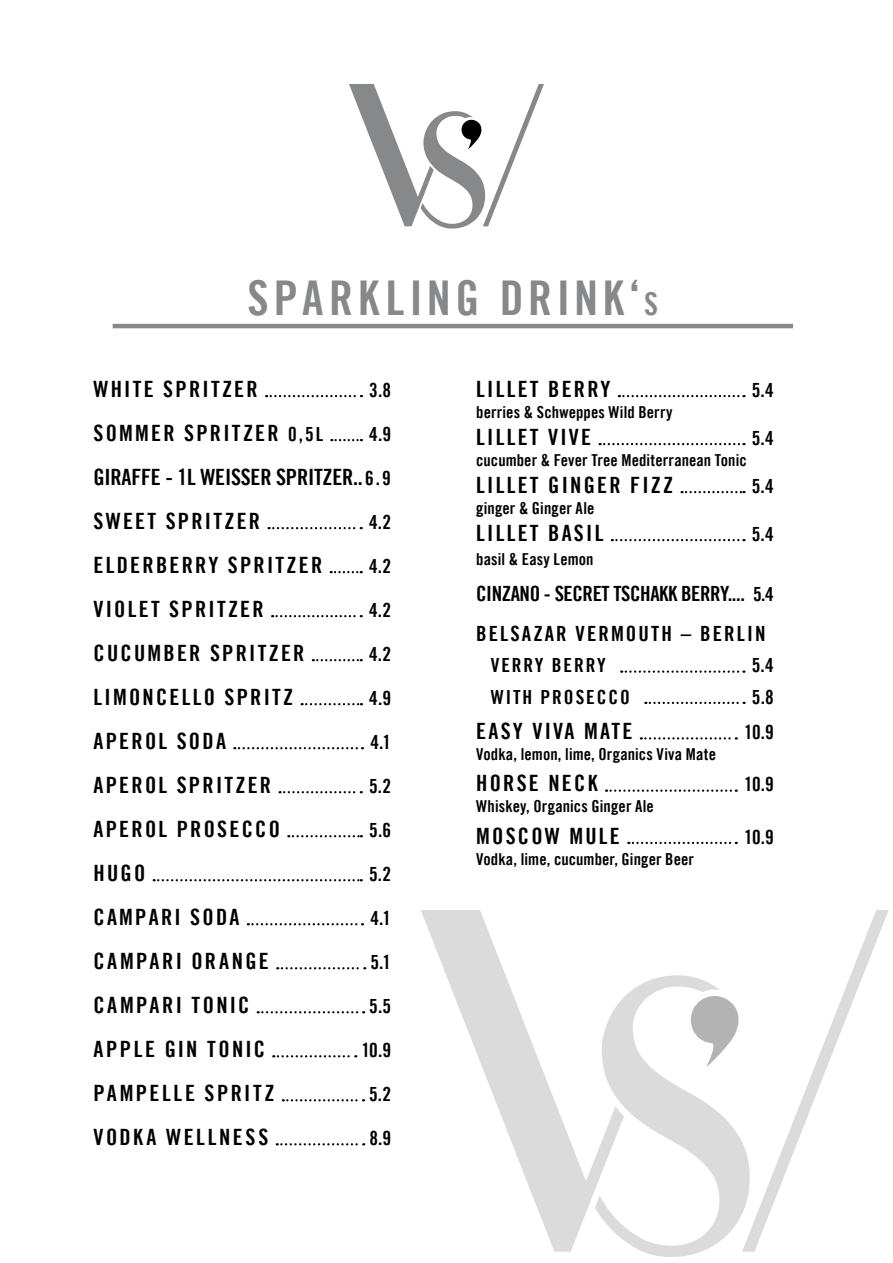
<style>
.page{position:relative;width:893px;height:1263px;background:#fff}
.page>*{position:absolute;margin:0;border:0;box-sizing:border-box;transform-origin:0 0}
.t1{font:48px "Trade Gothic Bold Cond Twenty";letter-spacing:.095em;color:#87888a}
.t2{font:22.5px "Trade Gothic Bold Cond Twenty";letter-spacing:.1em;color:#000}
.t3{font:22.5px/44px "Trade Gothic Bold Cond Twenty";letter-spacing:-.01em;color:#000}
.t4{font:22.5px "Trade Gothic Bold Cond Twenty";letter-spacing:.12em;color:#000}
.t5{font:21px/40.2px "Trade Gothic Bold Cond Twenty";letter-spacing:-.02em;color:#000}
.t6{font:19.5px "Trade Gothic Bold Cond Twenty";letter-spacing:.1em;color:#000}
.t7{font:16.5px "Trade Gothic Bold Cond Twenty";letter-spacing:.005em;color:#000}
.s1{font-size:31.5px}
.s2{font-size:19.5px}
</style>
<div class="page">
<svg style="left:266px;top:395px;width:96px;height:2px"></svg>
<svg style="left:331px;top:439px;width:31px;height:2px"></svg>
<svg style="left:269px;top:527px;width:93px;height:2px"></svg>
<svg style="left:331px;top:571px;width:31px;height:2px"></svg>
<svg style="left:272px;top:615px;width:90px;height:2px"></svg>
<svg style="left:313px;top:659px;width:49px;height:2px"></svg>
<svg style="left:302px;top:703px;width:60px;height:2px"></svg>
<svg style="left:234px;top:747px;width:129px;height:2px"></svg>
<svg style="left:280px;top:791px;width:82px;height:2px"></svg>
<svg style="left:288px;top:835px;width:74px;height:2px"></svg>
<svg style="left:154px;top:879px;width:208px;height:2px"></svg>
<svg style="left:248px;top:923px;width:115px;height:2px"></svg>
<svg style="left:277px;top:967px;width:88px;height:2px"></svg>
<svg style="left:258px;top:1011px;width:106px;height:2px"></svg>
<svg style="left:273px;top:1055px;width:83px;height:2px"></svg>
<svg style="left:283px;top:1099px;width:81px;height:2px"></svg>
<svg style="left:277px;top:1143px;width:87px;height:2px"></svg>
<svg style="left:619px;top:395px;width:125px;height:2px"></svg>
<svg style="left:600px;top:443px;width:144px;height:2px"></svg>
<svg style="left:682px;top:491px;width:62px;height:2px"></svg>
<svg style="left:612px;top:539px;width:132px;height:2px"></svg>
<svg style="left:621px;top:670px;width:123px;height:3px"></svg>
<svg style="left:645px;top:702px;width:100px;height:2px"></svg>
<svg style="left:641px;top:737px;width:96px;height:2px"></svg>
<svg style="left:606px;top:789px;width:131px;height:3px"></svg>
<svg style="left:628px;top:842px;width:109px;height:2px"></svg>
<svg style="left:349px;top:84px;width:195px;height:145px"></svg>
<svg style="left:750px;top:910px;width:139px;height:342px"></svg>
<svg style="left:421px;top:910px;width:174px;height:342px"></svg>
<svg style="left:595px;top:975px;width:155px;height:282px"></svg>
<hr style="left:113px;top:324px;width:680px;height:4px;background:#87888a">
<h1 class="t1" style="left:248px;top:269px;width:412px">SPARKLING DRINK‘<span class="s1">S</span></h1>
<p class="t2" style="left:94px;top:375px;width:166px">WHITE SPRITZER</p>
<p class="t6" style="left:369px;top:378px;width:23px">3.8</p>
<p class="t2" style="left:94px;top:419px;width:231px">SOMMER SPRITZER <span class="s2">0,5L</span></p>
<p class="t6" style="left:369px;top:422px;width:23px">4.9</p>
<p class="t3" style="left:94px;top:455px;width:299px">GIRAFFE - 1L WEISSER SPRITZER.. <span class="s2">6.9<br></span>SWEET SPRITZER</p>
<p class="t6" style="left:369px;top:510px;width:24px">4.2</p>
<p class="t2" style="left:94px;top:551px;width:230px">ELDERBERRY SPRITZER</p>
<p class="t6" style="left:369px;top:554px;width:24px">4.2</p>
<p class="t2" style="left:94px;top:595px;width:172px">VIOLET SPRITZER</p>
<p class="t6" style="left:369px;top:598px;width:24px">4.2</p>
<p class="t2" style="left:94px;top:639px;width:212px">CUCUMBER SPRITZER</p>
<p class="t6" style="left:369px;top:642px;width:24px">4.2</p>
<p class="t2" style="left:94px;top:683px;width:201px">LIMONCELLO SPRITZ</p>
<p class="t6" style="left:369px;top:686px;width:23px">4.9</p>
<p class="t2" style="left:94px;top:727px;width:134px">APEROL SODA</p>
<p class="t6" style="left:370px;top:730px;width:22px">4.1</p>
<p class="t2" style="left:94px;top:771px;width:179px">APEROL SPRITZER</p>
<p class="t6" style="left:369px;top:774px;width:24px">5.2</p>
<p class="t2" style="left:94px;top:815px;width:188px">APEROL PROSECCO</p>
<p class="t6" style="left:369px;top:818px;width:23px">5.6</p>
<p class="t2" style="left:94px;top:859px;width:53px">HUGO</p>
<p class="t6" style="left:369px;top:862px;width:24px">5.2</p>
<p class="t2" style="left:94px;top:903px;width:147px">CAMPARI SODA</p>
<p class="t6" style="left:370px;top:906px;width:22px">4.1</p>
<p class="t2" style="left:94px;top:947px;width:177px">CAMPARI ORANGE</p>
<p class="t6" style="left:370px;top:950px;width:22px">5.1</p>
<p class="t2" style="left:94px;top:991px;width:157px">CAMPARI TONIC</p>
<p class="t6" style="left:369px;top:994px;width:23px">5.5</p>
<p class="t2" style="left:94px;top:1035px;width:173px">APPLE GIN TONIC</p>
<p class="t6" style="left:361px;top:1038px;width:31px">10.9</p>
<p class="t2" style="left:94px;top:1079px;width:182px">PAMPELLE SPRITZ</p>
<p class="t6" style="left:369px;top:1082px;width:24px">5.2</p>
<p class="t4" style="left:94px;top:1123px;width:176px">VODKA WELLNESS</p>
<p class="t6" style="left:369px;top:1126px;width:23px">8.9</p>
<p class="t2" style="left:476px;top:375px;width:136px">LILLET BERRY</p>
<p class="t6" style="left:752px;top:378px;width:24px">5.4</p>
<p class="t7" style="left:476px;top:402px;width:198px">berries &amp; Schweppes Wild Berry</p>
<p class="t2" style="left:476px;top:423px;width:116px">LILLET VIVE</p>
<p class="t6" style="left:752px;top:426px;width:24px">5.4</p>
<p class="t7" style="left:476px;top:450px;width:272px">cucumber &amp; Fever Tree Mediterranean Tonic</p>
<p class="t2" style="left:476px;top:471px;width:198px">LILLET GINGER FIZZ</p>
<p class="t6" style="left:752px;top:474px;width:24px">5.4</p>
<p class="t7" style="left:476px;top:498px;width:120px">ginger &amp; Ginger Ale</p>
<p class="t2" style="left:476px;top:519px;width:129px">LILLET BASIL</p>
<p class="t6" style="left:752px;top:522px;width:24px">5.4</p>
<p class="t7" style="left:476px;top:549px;width:119px">basil &amp; Easy Lemon</p>
<p class="t5" style="left:476px;top:573px;width:299px">CINZANO - SECRET TSCHAKK BERRY.... <span class="s2">5.4<br></span>BELSAZAR VERMOUTH – BERLIN</p>
<p class="t6" style="left:491px;top:654px;width:117px">VERRY BERRY</p>
<p class="t6" style="left:752px;top:654px;width:24px">5.4</p>
<p class="t6" style="left:491px;top:685px;width:141px">WITH PROSECCO</p>
<p class="t6" style="left:752px;top:685px;width:23px">5.8</p>
<p class="t2" style="left:476px;top:717px;width:158px">EASY VIVA MATE</p>
<p class="t6" style="left:744px;top:720px;width:31px">10.9</p>
<p class="t7" style="left:476px;top:744px;width:241px">Vodka, lemon, lime, Organics Viva Mate</p>
<p class="t2" style="left:476px;top:770px;width:123px">HORSE NECK</p>
<p class="t6" style="left:744px;top:773px;width:31px">10.9</p>
<p class="t7" style="left:476px;top:796px;width:179px">Whiskey, Organics Ginger Ale</p>
<p class="t2" style="left:476px;top:822px;width:145px">MOSCOW MULE</p>
<p class="t6" style="left:744px;top:825px;width:31px">10.9</p>
<p class="t7" style="left:476px;top:849px;width:219px">Vodka, lime, cucumber, Ginger Beer</p>
</div>
